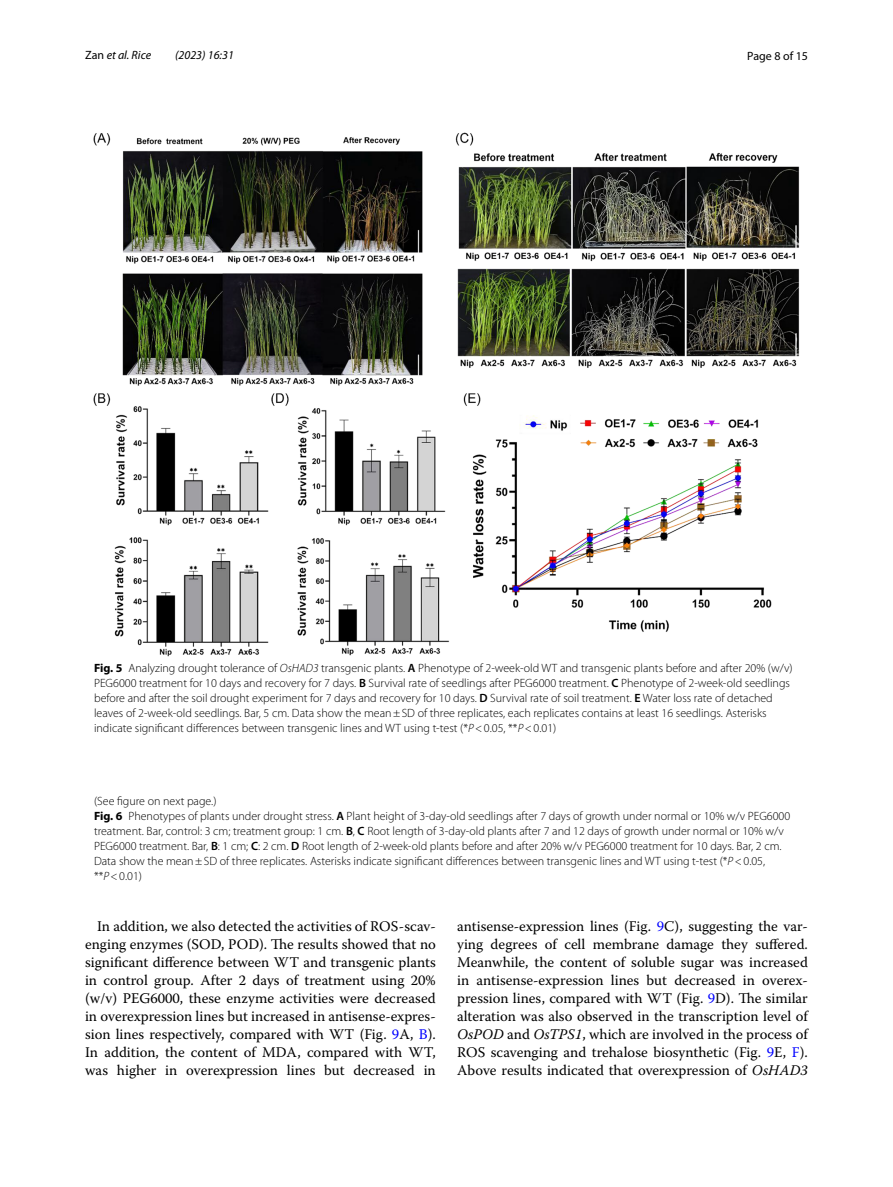
<style>
.page{position:relative;width:893px;height:1187px;background:#fff}
.page>*{position:absolute;margin:0;border:0;box-sizing:border-box;transform-origin:0 0}
.t1{font:14.7px/18px "Warnock Pro";color:#000;text-align:justify}
.t2{font:300 12px/15px "Myriad Pro";color:#000}
.t3{font:italic 12px "Myriad Pro";color:#000}
.t4{font:12px "Myriad Pro";color:#000}
.s1{font-style:normal}
.s2{font-weight:700}
.s3{font-style:italic}
.s4{font-weight:600}
.s5{color:#00f}
</style>
<div class="page">
<img style="left:94px;top:133px;width:705px;height:523px">
<p class="t3" style="left:85px;top:48px;width:68px"><span class="s1">Zan</span> et al. Rice</p>
<p class="t3" style="left:175px;top:48px;width:60px">(2023) 16:31</p>
<p class="t4" style="left:747px;top:48px;width:62px">Page 8 of 15</p>
<p class="t2" style="left:94px;top:660px;width:700px"><span class="s2">Fig. 5</span> Analyzing drought tolerance of <span class="s3">OsHAD3</span> transgenic plants. <span class="s4">A</span> Phenotype of 2-week-old WT and transgenic plants before and after 20% (w/v)<br>PEG6000 treatment for 10 days and recovery for 7 days. <span class="s4">B</span> Survival rate of seedlings after PEG6000 treatment. <span class="s4">C</span> Phenotype of 2-week-old seedlings before and after the soil drought experiment for 7 days and recovery for 10 days. <span class="s4">D</span> Survival rate of soil treatment. <span class="s4">E</span> Water loss rate of detached leaves of 2-week-old seedlings. Bar, 5 cm. Data show the mean±SD of three replicates, each replicates contains at least 16 seedlings. Asterisks indicate significant differences between transgenic lines and WT using t-test (*<span class="s3">P</span>&lt;0.05, **<span class="s3">P</span>&lt;0.01)</p>
<p class="t2" style="left:94px;top:793px;width:698px">(See figure on next page.)<br><span class="s2">Fig. 6</span> Phenotypes of plants under drought stress. <span class="s4">A</span> Plant height of 3-day-old seedlings after 7 days of growth under normal or 10% w/v PEG6000 treatment. Bar, control: 3 cm; treatment group: 1 cm. <span class="s4">B</span>, <span class="s4">C</span> Root length of 3-day-old plants after 7 and 12 days of growth under normal or 10% w/v PEG6000 treatment. Bar, <span class="s4">B</span>: 1 cm; <span class="s4">C</span>: 2 cm. <span class="s4">D</span> Root length of 2-week-old plants before and after 20% w/v PEG6000 treatment for 10 days. Bar, 2 cm.<br>Data show the mean±SD of three replicates. Asterisks indicate significant differences between transgenic lines and WT using t-test (*<span class="s3">P</span>&lt;0.05, **<span class="s3">P</span>&lt;0.01)</p>
<p class="t1" style="left:85px;top:916px;width:352px;text-indent:12px">In addition, we also detected the activities of ROS-scav&shy;enging enzymes (SOD, POD). The results showed that no significant difference between WT and transgenic plants in control group. After 2 days of treatment using 20% (w/v) PEG6000, these enzyme activities were decreased in overexpression lines but increased in antisense-expres&shy;sion lines respectively, compared with WT (Fig. <span class="s5">9</span>A, <span class="s5">B</span>).<br>In addition, the content of MDA, compared with WT, was higher in overexpression lines but decreased in</p>
<p class="t1" style="left:457px;top:916px;width:352px">antisense-expression lines (Fig. <span class="s5">9</span>C), suggesting the var&shy;ying degrees of cell membrane damage they suffered.<br>Meanwhile, the content of soluble sugar was increased in antisense-expression lines but decreased in overex&shy;pression lines, compared with WT (Fig. <span class="s5">9</span>D). The similar alteration was also observed in the transcription level of <span class="s3">OsPOD</span> and <span class="s3">OsTPS1</span>, which are involved in the process of ROS scavenging and trehalose biosynthetic (Fig. <span class="s5">9</span>E, <span class="s5">F</span>).<br>Above results indicated that overexpression of <span class="s3">OsHAD3</span></p>
</div>
